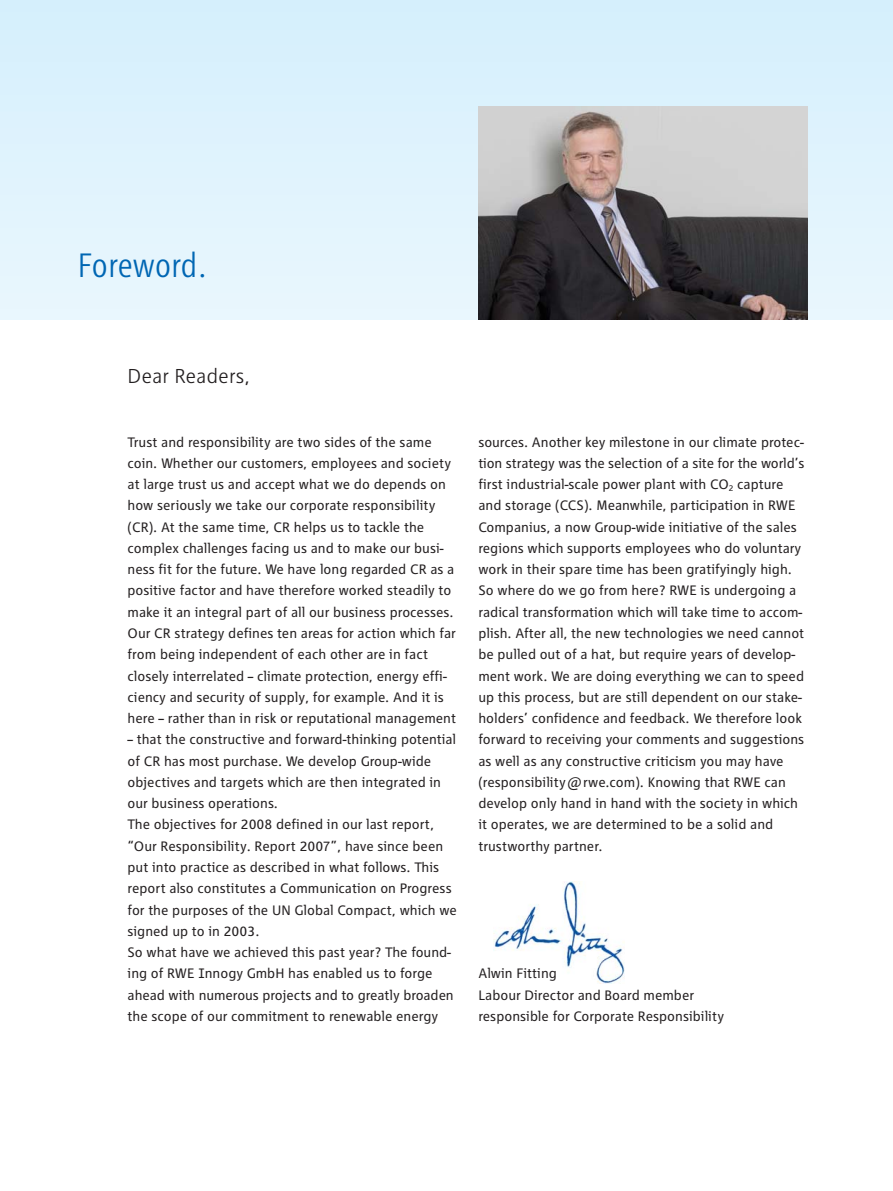
<style>
.page{position:relative;width:893px;height:1191px;background:#fff}
.page>*{position:absolute;margin:0;border:0;box-sizing:border-box;transform-origin:0 0}
.t1{font:300 condensed 35.25px "RWE Corporate";letter-spacing:-.015em;color:#0066b3}
.t2{font:300 21px "RWE Corporate";color:#231f20}
.t3{font:14.25px/21.3px "RWE Corporate";color:#231f20}
</style>
<div class="page">
<img style="left:493px;top:882px;width:131px;height:101px">
<div style="left:0;top:0;width:893px;height:319px;background:#def2fd"></div>
<img style="left:478px;top:106px;width:330px;height:213px">
<h1 class="t1" style="left:78px;top:251px;width:131px">Foreword.</h1>
<h2 class="t2" style="left:128px;top:368px;width:124px">Dear Readers,</h2>
<p class="t3" style="left:128px;top:432px;width:330px">Trust and responsibility are two sides of the same coin. Whether our customers, employees and society at large trust us and accept what we do depends on how seriously we take our corporate responsibility (CR). At the same time, CR helps us to tackle the complex challenges facing us and to make our busi&shy;ness fit for the future. We have long regarded CR as a positive factor and have therefore worked steadily to make it an integral part of all our business processes.<br>Our CR strategy defines ten areas for action which far from being independent of each other are in fact closely interrelated – climate protection, energy effi&shy;ciency and security of supply, for example. And it is here – rather than in risk or reputational management</p>
<p class="t3" style="left:128px;top:730px;width:331px">– that the constructive and forward-thinking potential of CR has most purchase. We develop Group-wide objectives and targets which are then integrated in our business operations.<br>The objectives for 2008 defined in our last report, “Our Responsibility. Report 2007”, have since been put into practice as described in what follows. This report also constitutes a Communication on Progress for the purposes of the UN Global Compact, which we signed up to in 2003.<br>So what have we achieved this past year? The found&shy;ing of RWE Innogy GmbH has enabled us to forge ahead with numerous projects and to greatly broaden the scope of our commitment to renewable energy</p>
<p class="t3" style="left:478px;top:432px;width:328px">sources. Another key milestone in our climate protec&shy;tion strategy was the selection of a site for the world’s first industrial-scale power plant with CO<sub>2</sub> capture and storage (CCS). Meanwhile, participation in RWE Companius, a now Group-wide initiative of the sales regions which supports employees who do voluntary work in their spare time has been gratifyingly high.<br>So where do we go from here? RWE is undergoing a radical transformation which will take time to accom&shy;plish. After all, the new technologies we need cannot be pulled out of a hat, but require years of develop&shy;ment work. We are doing everything we can to speed up this process, but are still dependent on our stake&shy;holders’ confidence and feedback. We therefore look forward to receiving your comments and suggestions as well as any constructive criticism you may have (responsibility@rwe.com). Knowing that RWE can develop only hand in hand with the society in which it operates, we are determined to be a solid and trustworthy partner.</p>
<p class="t3" style="left:478px;top:964px;width:247px">Alwin Fitting<br>Labour Director and Board member responsible for Corporate Responsibility</p>
</div>
